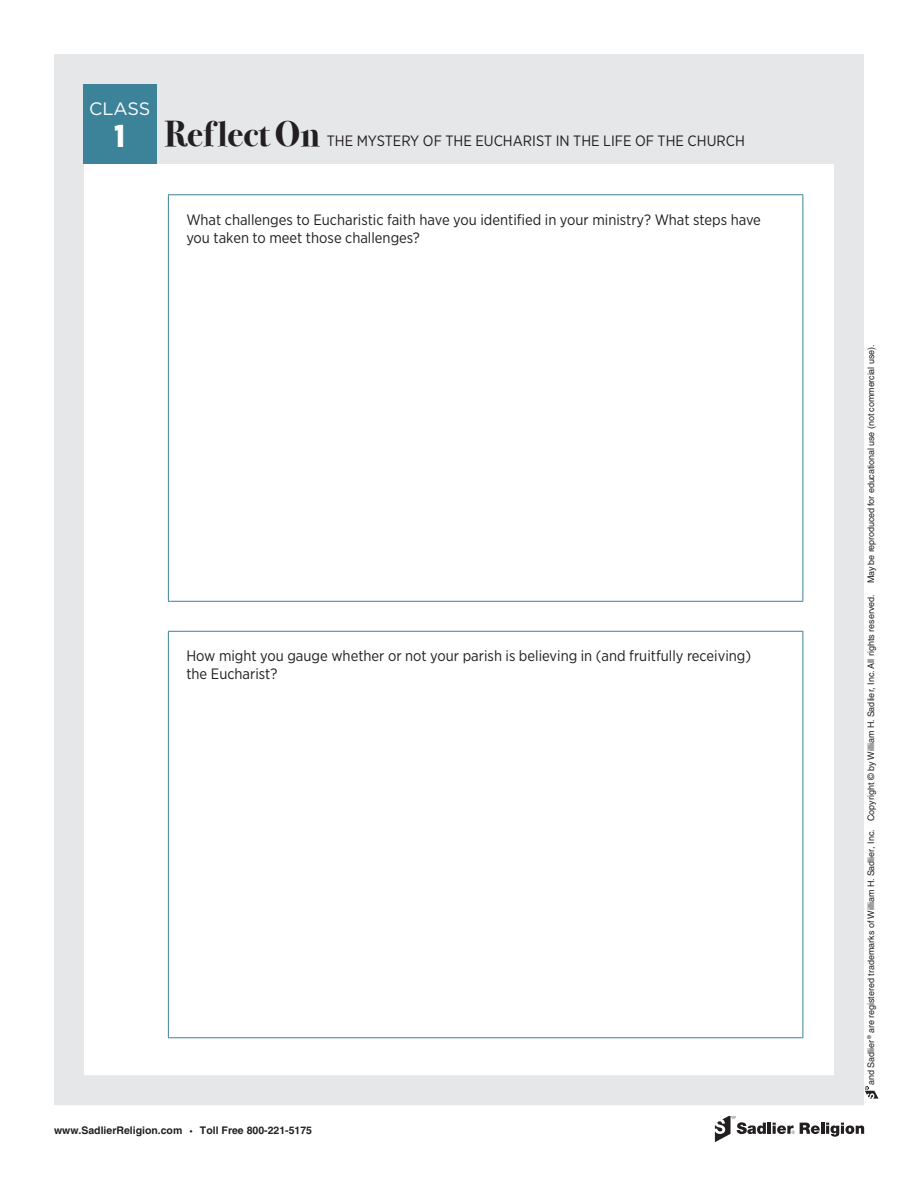
<style>
.page{position:relative;width:918px;height:1188px;background:#fff}
.page>*{position:absolute;margin:0;border:0;box-sizing:border-box;transform-origin:0 0}
.body_bullets{font:700 36px "Bodoni Svty Two OSITCTT";color:#231f20}
.body_bullets-2{font:900 31.5px "Gotham X Narrow";color:#fff}
.body_bullets-3{font:18px "Gotham";letter-spacing:-.005em;color:#fff}
.Table_text{font:15px/18px "Gotham Narrow";color:#231f20}
.Body_text{font:15px "Gotham Narrow";color:#231f20}
.t1{font:700 10.5px "Helvetica LT Std";color:#231f20}
.t2{font:9px "Helvetica LT Std";color:#231f20}
.s1{font-weight:400;font-size:7.5px}
</style>
<div class="page">
<svg style="left:865px;top:1086px;width:14px;height:13px"></svg>
<svg style="left:715px;top:1116px;width:149px;height:26px"></svg>
<div style="left:54px;top:54px;width:810px;height:1051px;border:30px solid #e6e7e9"></div>
<div style="left:70px;top:67px;width:772px;height:97px;background:#e6e7e9"></div>
<div style="left:83px;top:85px;width:74px;height:79px;background:#3c8399"></div>
<hr style="left:168px;top:194px;width:635px;height:1px;background:#3c8399">
<hr style="left:168px;top:195px;width:1px;height:406px;background:#3c8399">
<hr style="left:802px;top:195px;width:1px;height:406px;background:#3c8399">
<hr style="left:168px;top:601px;width:635px;height:1px;background:#3c8399">
<hr style="left:168px;top:631px;width:635px;height:1px;background:#3c8399">
<hr style="left:168px;top:632px;width:1px;height:405px;background:#3c8399">
<hr style="left:802px;top:632px;width:1px;height:405px;background:#3c8399">
<hr style="left:168px;top:1037px;width:635px;height:1px;background:#3c8399">
<p class="body_bullets-3" style="left:89px;top:98px;width:63px">CLASS</p>
<p class="body_bullets-2" style="left:115px;top:116px;width:12px">1</p>
<p class="body_bullets" style="left:164px;top:113px;width:157px">Reflect On</p>
<p class="Body_text" style="left:327px;top:131px;width:420px">THE MYSTERY OF THE EUCHARIST IN THE LIFE OF THE CHURCH</p>
<p class="Table_text" style="left:186px;top:210px;width:576px">What challenges to Eucharistic faith have you identified in your ministry? What steps have you taken to meet those challenges?</p>
<p class="Table_text" style="left:186px;top:647px;width:566px">How might you gauge whether or not your parish is believing in (and fruitfully receiving) the Eucharist?</p>
<p class="t1" style="left:54px;top:1124px;width:260px">www.SadlierReligion.com <span class="s1">•</span> Toll Free 800-221-5175</p>
<p class="t2" style="left:866px;top:1085px;width:742px;rotate:-90deg">and Sadlier<sup>®</sup> are registered trademarks of William H. Sadlier, Inc. Copyright © by William H. Sadlier, Inc. All rights reserved. May be reproduced for educational use (not commercial use).</p>
</div>
